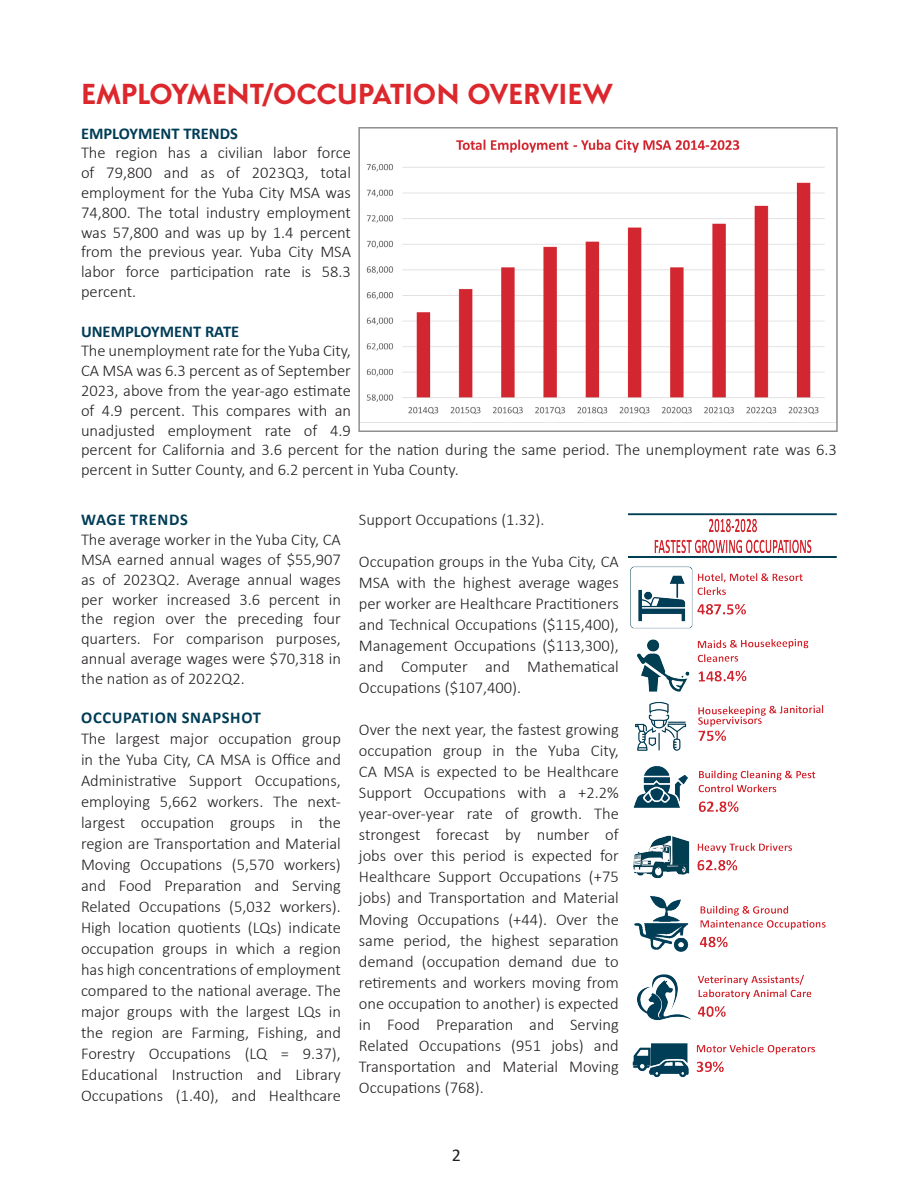
<style>
.page{position:relative;width:918px;height:1188px;background:#fff}
.page>*{position:absolute;margin:0;border:0;box-sizing:border-box;transform-origin:0 0}
.t1{font:700 30px "Simplo";color:#dc272d}
.t2{font:18px "Calibri";color:#231f20}
.t3{font:300 16.5px/21px "Calibri";color:#231f20;text-align:justify}
.t4{font:700 16.5px "Calibri";color:#003c56}
.t5{font:700 16.5px "Calibri";letter-spacing:.04em;color:#003c56}
</style>
<div class="page">
<img style="left:629px;top:513px;width:208px;height:565px">
<img style="left:366px;top:139px;width:459px;height:276px">
<div style="left:358px;top:127px;width:480px;height:305px;border:2px solid #908e8f"></div>
<p class="t1" style="left:81px;top:76px;width:533px">EMPLOYMENT/OCCUPATION OVERVIEW</p>
<p class="t4" style="left:81px;top:122px;width:158px">EMPLOYMENT TRENDS</p>
<p class="t3" style="left:81px;top:143px;width:272px;line-height:19.8px">The region has a civilian labor force of 79,800 and as of 2023Q3, total employment for the Yuba City MSA was 74,800. The total industry employment was 57,800 and was up by 1.4 percent from the previous year. Yuba City MSA labor force participation rate is 58.3 percent.</p>
<p class="t4" style="left:81px;top:320px;width:160px">UNEMPLOYMENT RATE</p>
<p class="t3" style="left:81px;top:341px;width:758px;line-height:19.8px;text-align:left">The unemployment rate for the Yuba City,<br>CA MSA was 6.3 percent as of September<br>2023, above from the year-ago estimate<br>of 4.9 percent. This compares with an<br>unadjusted employment rate of 4.9<br>percent for California and 3.6 percent for the nation during the same period. The unemployment rate was 6.3 percent in Sutter County, and 6.2 percent in Yuba County.</p>
<p class="t5" style="left:81px;top:508px;width:108px">WAGE TRENDS</p>
<p class="t3" style="left:81px;top:530px;width:261px;line-height:19.8px">The average worker in the Yuba City, CA MSA earned annual wages of $55,907 as of 2023Q2. Average annual wages per worker increased 3.6 percent in the region over the preceding four quarters. For comparison purposes, annual average wages were $70,318 in the nation as of 2022Q2.</p>
<p class="t5" style="left:81px;top:706px;width:181px">OCCUPATION SNAPSHOT</p>
<p class="t3" style="left:81px;top:728px;width:261px">The largest major occupation group in the Yuba City, CA MSA is Office and Administrative Support Occupations, employing 5,662 workers. The next&shy;largest occupation groups in the region are Transportation and Material Moving Occupations (5,570 workers) and Food Preparation and Serving Related Occupations (5,032 workers).<br>High location quotients (LQs) indicate occupation groups in which a region has high concentrations of employment compared to the national average. The major groups with the largest LQs in the region are Farming, Fishing, and Forestry Occupations (LQ = 9.37), Educational Instruction and Library Occupations (1.40), and Healthcare</p>
<p class="t3" style="left:359px;top:509px;width:187px">Support Occupations (1.32).</p>
<p class="t3" style="left:359px;top:551px;width:261px">Occupation groups in the Yuba City, CA MSA with the highest average wages per worker are Healthcare Practitioners and Technical Occupations ($115,400), Management Occupations ($113,300), and Computer and Mathematical Occupations ($107,400).</p>
<p class="t3" style="left:359px;top:719px;width:261px">Over the next year, the fastest growing occupation group in the Yuba City, CA MSA is expected to be Healthcare Support Occupations with a +2.2% year-over-year rate of growth. The strongest forecast by number of jobs over this period is expected for Healthcare Support Occupations (+75 jobs) and Transportation and Material Moving Occupations (+44). Over the same period, the highest separation demand (occupation demand due to retirements and workers moving from one occupation to another) is expected in Food Preparation and Serving Related Occupations (951 jobs) and Transportation and Material Moving Occupations (768).</p>
<p class="t2" style="left:452px;top:1143px;width:11px">2</p>
</div>
